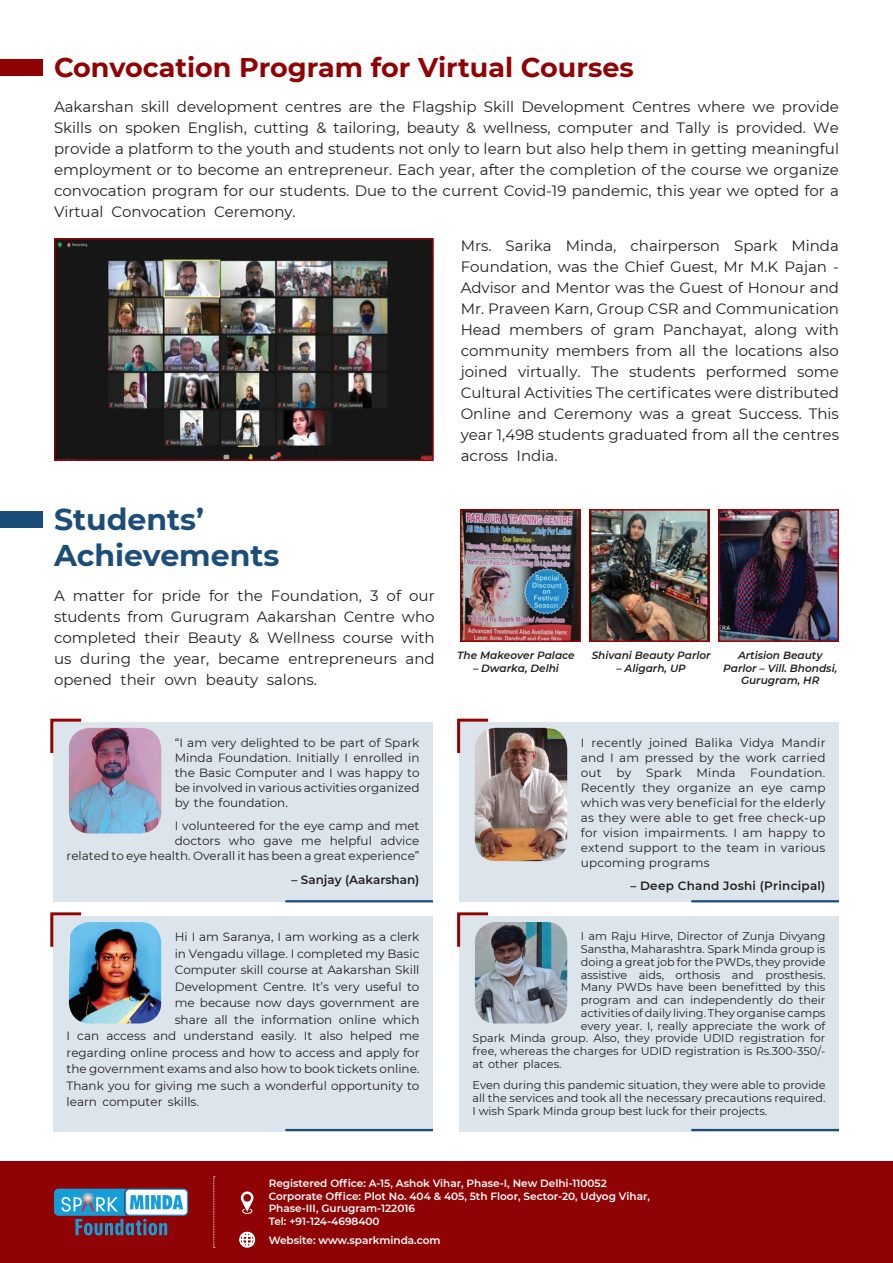
<style>
.page{position:relative;width:893px;height:1263px;background:#fff}
.page>*{position:absolute;margin:0;border:0;box-sizing:border-box;transform-origin:0 0}
.t1{font:700 30px/36px "Montserrat";color:#1c4d79}
.t2{font:700 27px "Montserrat";color:#900305}
.t3{font:15px/21px "Montserrat";color:#231f20;text-align:justify}
.t4{font:12px/15px "Montserrat";color:#231f20;text-align:justify}
.t5{font:600 12px "Montserrat";letter-spacing:.02em;color:#231f20}
.t6{font:600 12px "Montserrat";color:#231f20}
.t7{font:11.25px/12.8px "Montserrat";color:#231f20;text-align:justify}
.t8{font:600 10.5px/12.6px "Montserrat";color:#fff}
.t9{font:italic 600 10.5px/12.6px "Montserrat";color:#231f20;text-align:center}
</style>
<div class="page">
<img style="left:57px;top:241px;width:374px;height:217px">
<div style="left:54px;top:238px;width:380px;height:223px;border:2px solid #900305"></div>
<img style="left:463px;top:512px;width:115px;height:127px">
<div style="left:460px;top:509px;width:121px;height:133px;border:2px solid #900305"></div>
<img style="left:592px;top:512px;width:115px;height:127px">
<div style="left:589px;top:509px;width:121px;height:133px;border:2px solid #900305"></div>
<img style="left:721px;top:512px;width:115px;height:127px">
<div style="left:718px;top:509px;width:121px;height:133px;border:2px solid #900305"></div>
<div style="left:0;top:1161px;width:892px;height:102px;background:#900305"></div>
<svg style="left:125px;top:1188px;width:63px;height:28px"></svg>
<div style="left:126px;top:1190px;width:61px;height:24px;background:#fff;border-radius:3px"></div>
<svg style="left:54px;top:1188px;width:129px;height:47px"></svg>
<svg style="left:213px;top:1176px;width:2px;height:72px"></svg>
<svg style="left:241px;top:1191px;width:13px;height:23px"></svg>
<svg style="left:239px;top:1232px;width:16px;height:15px"></svg>
<div style="left:0;top:60px;width:42px;height:16px;background:#900305"></div>
<div style="left:0;top:511px;width:42px;height:17px;background:#1c4d79"></div>
<div style="left:53px;top:722px;width:380px;height:179px;background:#dde5ec"></div>
<div style="left:53px;top:916px;width:380px;height:215px;background:#dde5ec"></div>
<div style="left:459px;top:916px;width:380px;height:215px;background:#dde5ec"></div>
<div style="left:459px;top:722px;width:380px;height:179px;background:#dde5ec"></div>
<img style="left:69px;top:728px;width:92px;height:105px">
<img style="left:69px;top:922px;width:92px;height:101px">
<img style="left:475px;top:922px;width:92px;height:101px">
<img style="left:475px;top:728px;width:92px;height:133px">
<hr style="left:285px;top:900px;width:148px;height:2px;background:#1c4d79">
<hr style="left:285px;top:1129px;width:148px;height:2px;background:#1c4d79">
<hr style="left:691px;top:1129px;width:148px;height:2px;background:#1c4d79">
<hr style="left:691px;top:900px;width:148px;height:2px;background:#1c4d79">
<svg style="left:50px;top:718px;width:34px;height:38px"></svg>
<svg style="left:50px;top:912px;width:34px;height:38px"></svg>
<svg style="left:457px;top:718px;width:34px;height:38px"></svg>
<svg style="left:457px;top:912px;width:34px;height:38px"></svg>
<h2 class="t2" style="left:54px;top:48px;width:581px">Convocation Program for Virtual Courses</h2>
<p class="t3" style="left:54px;top:95px;width:786px">Aakarshan skill development centres are the Flagship Skill Development Centres where we provide Skills on spoken English, cutting &amp; tailoring, beauty &amp; wellness, computer and Tally is provided. We provide a platform to the youth and students not only to learn but also help them in getting meaningful employment or to become an entrepreneur. Each year, after the completion of the course we organize convocation program for our students. Due to the current Covid-19 pandemic, this year we opted for a Virtual Convocation Ceremony.</p>
<p class="t3" style="left:461px;top:235px;width:380px">Mrs. Sarika Minda, chairperson Spark Minda Foundation, was the Chief Guest, Mr M.K Pajan - Advisor and Mentor was the Guest of Honour and Mr. Praveen Karn, Group CSR and Communication Head members of gram Panchayat, along with community members from all the locations also joined virtually. The students performed some Cultural Activities The certificates were distributed Online and Ceremony was a great Success. This year 1,498 students graduated from all the centres across India.</p>
<h1 class="t1" style="left:54px;top:500px;width:227px">Students’<br>Achievements</h1>
<p class="t3" style="left:54px;top:584px;width:382px">A matter for pride for the Foundation, 3 of our students from Gurugram Aakarshan Centre who completed their Beauty &amp; Wellness course with us during the year, became entrepreneurs and opened their own beauty salons.</p>
<p class="t4" style="left:175px;top:735px;width:246px">“I am very delighted to be part of Spark Minda Foundation. Initially I enrolled in the Basic Computer and I was happy to be involved in various activities organized by the foundation.</p>
<p class="t4" style="left:67px;top:818px;width:354px;text-align:right">I volunteered for the eye camp and met<br>doctors who gave me helpful advice<br>related to eye health. Overall it has been a great experience”</p>
<p class="t6" style="left:292px;top:871px;width:129px">– Sanjay (Aakarshan)</p>
<p class="t4" style="left:175px;top:929px;width:246px">Hi I am Saranya, I am working as a clerk</p>
<p class="t4" style="left:175px;top:945px;width:246px">in Vengadu village. I completed my Basic</p>
<p class="t4" style="left:175px;top:962px;width:246px">Computer skill course at Aakarshan Skill</p>
<p class="t4" style="left:175px;top:978px;width:246px">Development Centre. It’s very useful to</p>
<p class="t4" style="left:175px;top:995px;width:246px">me because now days government are</p>
<p class="t4" style="left:175px;top:1011px;width:246px">share all the information online which</p>
<p class="t4" style="left:67px;top:1028px;width:354px">I can access and understand easily. It also helped me</p>
<p class="t4" style="left:67px;top:1044px;width:354px">regarding online process and how to access and apply for</p>
<p class="t4" style="left:67px;top:1061px;width:354px">the government exams and also how to book tickets online.</p>
<p class="t4" style="left:67px;top:1077px;width:354px">Thank you for giving me such a wonderful opportunity to</p>
<p class="t4" style="left:67px;top:1094px;width:134px">learn computer skills.</p>
<p class="t9" style="left:457px;top:649px;width:119px">The Makeover Palace</p>
<p class="t9" style="left:473px;top:661px;width:87px">– Dwarka, Delhi</p>
<p class="t9" style="left:592px;top:649px;width:120px">Shivani Beauty Parlor</p>
<p class="t9" style="left:616px;top:661px;width:71px">– Aligarh, UP</p>
<p class="t9" style="left:723px;top:649px;width:116px">Artision Beauty<br>Parlor – Vill. Bhondsi,<br>Gurugram, HR</p>
<p class="t4" style="left:581px;top:735px;width:246px">I recently joined Balika Vidya Mandir and I am pressed by the work carried out by Spark Minda Foundation.<br>Recently they organize an eye camp which was very beneficial for the elderly as they were able to get free check-up for vision impairments. I am happy to extend support to the team in various upcoming programs</p>
<p class="t5" style="left:630px;top:877px;width:197px">– Deep Chand Joshi (Principal)</p>
<p class="t7" style="left:581px;top:929px;width:246px">I am Raju Hirve, Director of Zunja Divyang</p>
<p class="t7" style="left:581px;top:942px;width:246px">Sanstha, Maharashtra. Spark Minda group is</p>
<p class="t7" style="left:581px;top:955px;width:246px">doing a great job for the PWDs, they provide</p>
<p class="t7" style="left:581px;top:968px;width:246px">assistive aids, orthosis and prosthesis.</p>
<p class="t7" style="left:581px;top:980px;width:246px">Many PWDs have been benefitted by this</p>
<p class="t7" style="left:581px;top:993px;width:246px">program and can independently do their</p>
<p class="t7" style="left:581px;top:1006px;width:246px">activities of daily living. They organise camps</p>
<p class="t7" style="left:581px;top:1019px;width:246px">every year. I, really appreciate the work of</p>
<p class="t7" style="left:473px;top:1031px;width:354px">Spark Minda group. Also, they provide UDID registration for</p>
<p class="t7" style="left:473px;top:1044px;width:354px">free, whereas the charges for UDID registration is Rs.300-350/-</p>
<p class="t7" style="left:473px;top:1057px;width:91px">at other places.</p>
<p class="t7" style="left:473px;top:1078px;width:354px">Even during this pandemic situation, they were able to provide all the services and took all the necessary precautions required.<br>I wish Spark Minda group best luck for their projects.</p>
<p class="t8" style="left:269px;top:1176px;width:383px">Registered Office: A-15, Ashok Vihar, Phase-I, New Delhi-110052<br>Corporate Office: Plot No. 404 &amp; 405, 5th Floor, Sector-20, Udyog Vihar, Phase-III, Gurugram-122016<br>Tel: +91-124-4698400</p>
<p class="t8" style="left:269px;top:1234px;width:173px">Website: www.sparkminda.com</p>
</div>
